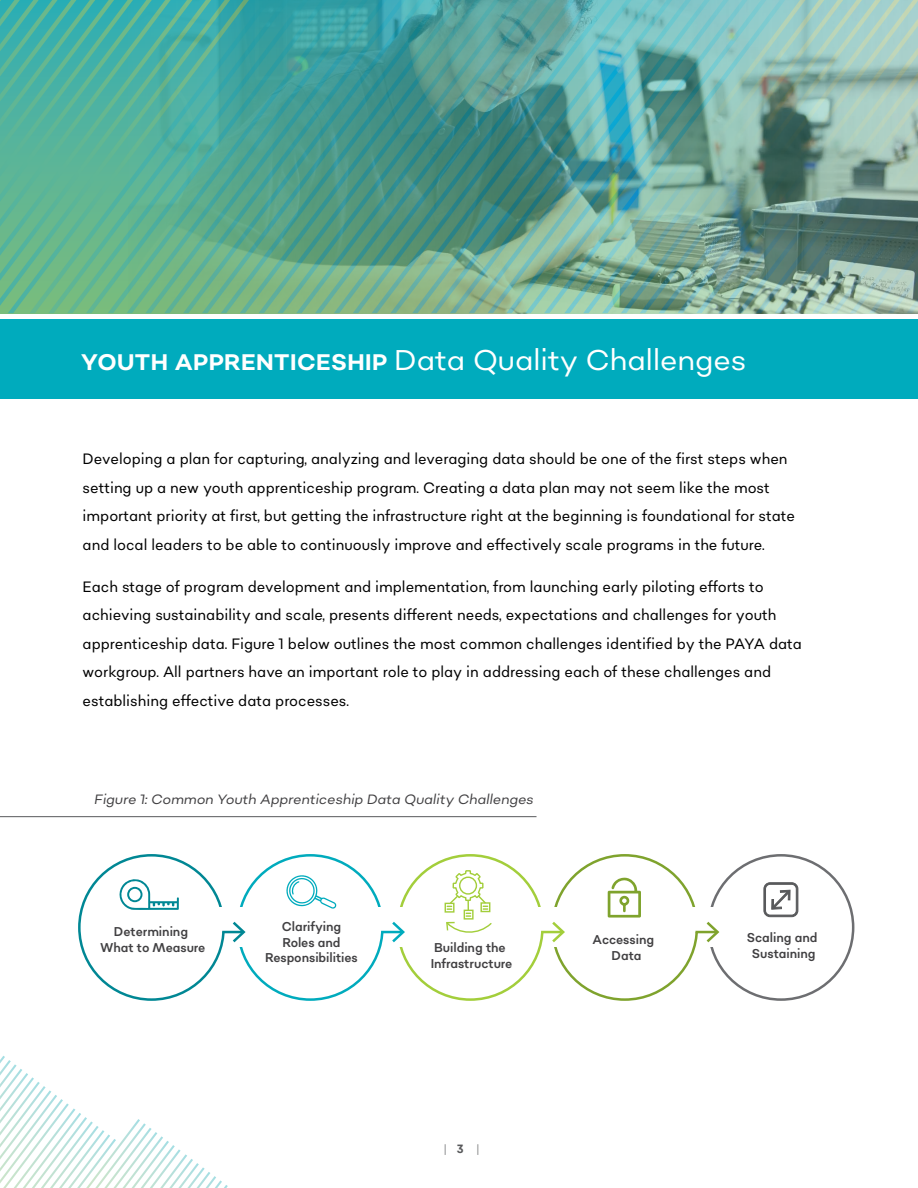
<style>
.page{position:relative;width:918px;height:1188px;background:#fff}
.page>*{position:absolute;margin:0;border:0;box-sizing:border-box;transform-origin:0 0}
.t1{font:28.5px "Sonny Gothic";color:#fff}
.t2{font:15px/28.5px "Sonny Gothic Condensed";color:#000}
.t3{font:italic 13.5px "Sonny Gothic";color:#414042}
.t4{font:12.75px/15.8px "Sonny Gothic Condensed";letter-spacing:-.005em;color:#414042;text-align:center}
.t5{font:300 12px "Sonny Gothic Condensed";color:#58595b}
.s1{font-weight:700;font-size:22.5px}
.s2{font-weight:700}
</style>
<div class="page">
<svg style="left:0;top:0;width:8px;height:306px;background:#56b499"></svg>
<svg style="left:8px;top:0;width:121px;height:313px;background:#59b497"></svg>
<img style="left:129px;top:0;width:789px;height:313px">
<svg style="left:0;top:1056px;width:228px;height:132px"></svg>
<hr style="left:0;top:816px;width:537px;height:1px;background:#58595b">
<hr style="left:695px;top:931px;width:22px;height:2px;background:#7fa32d">
<svg style="left:707px;top:922px;width:12px;height:20px"></svg>
<hr style="left:541px;top:931px;width:21px;height:2px;background:#a3ce3b">
<svg style="left:552px;top:922px;width:13px;height:20px"></svg>
<hr style="left:381px;top:931px;width:21px;height:2px;background:#00abbd">
<svg style="left:392px;top:922px;width:13px;height:20px"></svg>
<div style="left:78px;top:854px;width:147px;height:147px;border:3px solid #008794;border-radius:50%"></div>
<div style="left:199px;top:907px;width:55px;height:25px;background:#fff"></div>
<hr style="left:222px;top:931px;width:21px;height:2px;background:#008794">
<svg style="left:233px;top:922px;width:13px;height:20px"></svg>
<svg style="left:119px;top:879px;width:60px;height:31px"></svg>
<svg style="left:286px;top:875px;width:51px;height:34px"></svg>
<svg style="left:445px;top:870px;width:47px;height:63px"></svg>
<svg style="left:608px;top:877px;width:33px;height:41px"></svg>
<svg style="left:764px;top:882px;width:34px;height:35px"></svg>
<div style="left:0;top:319px;width:918px;height:79px;background:#00abbd"></div>
<h1 class="t1" style="left:81px;top:342px;width:667px"><span class="s1">YOUTH APPRENTICESHIP</span> Data Quality Challenges</h1>
<p class="t2" style="left:83px;top:445px;width:714px">Developing a plan for capturing, analyzing and leveraging data should be one of the first steps when setting up a new youth apprenticeship program. Creating a data plan may not seem like the most important priority at first, but getting the infrastructure right at the beginning is foundational for state and local leaders to be able to continuously improve and effectively scale programs in the future.</p>
<p class="t2" style="left:83px;top:572px;width:721px">Each stage of program development and implementation, from launching early piloting efforts to achieving sustainability and scale, presents different needs, expectations and challenges for youth apprenticeship data. Figure 1 below outlines the most common challenges identified by the PAYA data workgroup. All partners have an important role to play in addressing each of these challenges and establishing effective data processes.</p>
<p class="t3" style="left:94px;top:791px;width:441px">Figure 1: Common Youth Apprenticeship Data Quality Challenges</p>
<p class="t4" style="left:100px;top:923px;width:107px">Determining<br>What to Measure</p>
<p class="t4" style="left:265px;top:918px;width:94px">Clarifying<br>Roles and<br>Responsibilities</p>
<p class="t4" style="left:431px;top:940px;width:83px;text-align:left">Building the<br>Infrastructure</p>
<p class="t4" style="left:593px;top:931px;width:63px">Accessing<br>Data</p>
<p class="t5" style="left:444px;top:1141px;width:38px">| <span class="s2">3</span> |</p>
<p class="t4" style="left:747px;top:930px;width:72px">Scaling and<br>Sustaining</p>
</div>
